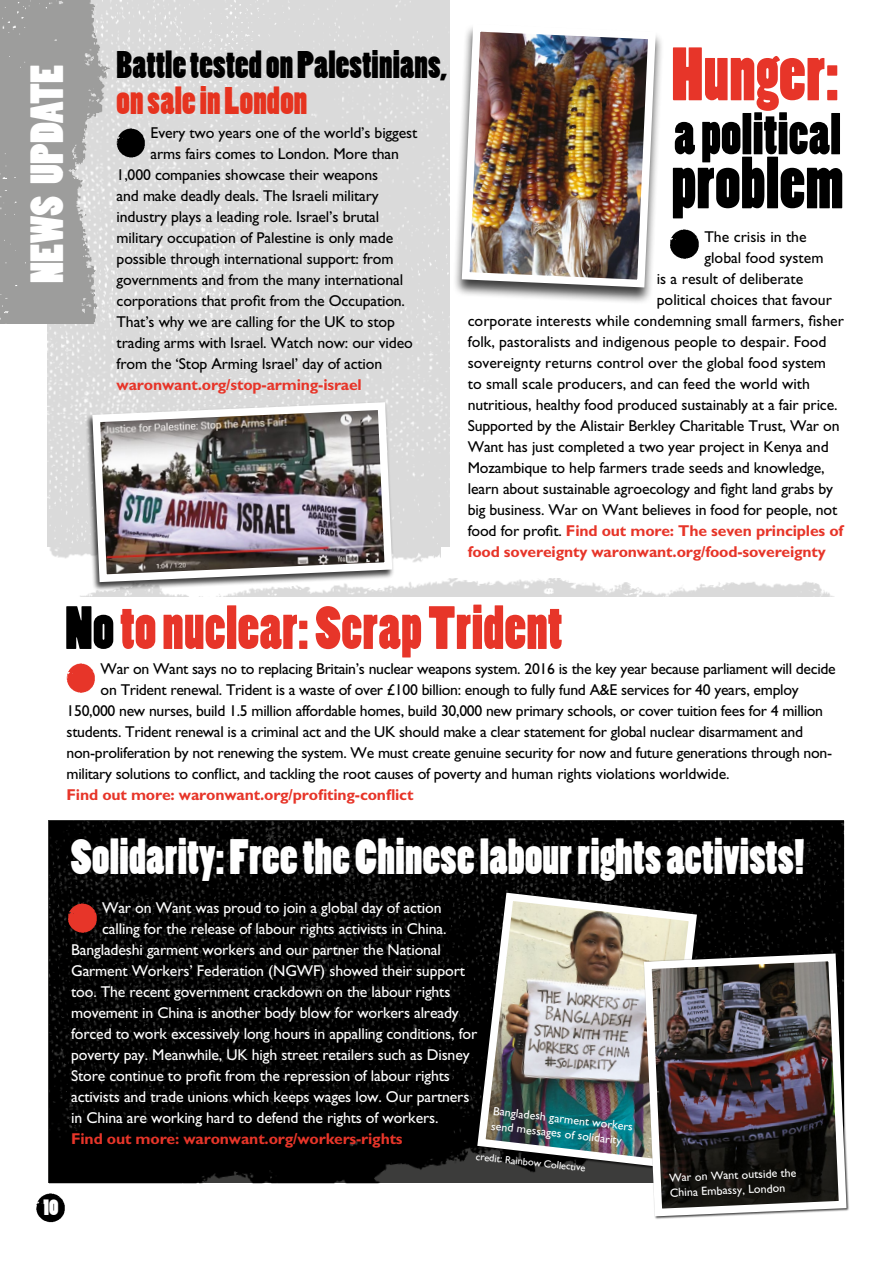
<style>
.page{position:relative;width:893px;height:1263px;background:#fff}
.page>*{position:absolute;margin:0;border:0;box-sizing:border-box;transform-origin:0 0}
.t1{font:70.5px "Poplar Std";letter-spacing:.005em;color:#e73529}
.t2{font:67.5px "Poplar Std";letter-spacing:.005em;color:#000}
.t3{font:57px "Poplar Std";letter-spacing:.005em;color:#e73529}
.t4{font:54px "Poplar Std";letter-spacing:.005em;color:#000}
.t5{font:46.5px "Poplar Std";letter-spacing:.005em;color:#fff}
.t6{font:43.5px "Poplar Std";letter-spacing:.005em;color:#fff}
.t7{font:36px "Poplar Std";letter-spacing:.005em;color:#000}
.t8{font:36px "Poplar Std";letter-spacing:.005em;color:#e6331f}
.t9{font:21px "Poplar Std";color:#fff}
.t10{font:15.75px "Gill Sans Std";letter-spacing:-.01em;color:#000}
.t11{font:15.75px "Gill Sans Std";letter-spacing:-.01em;color:#fff}
.t12{font:700 15.75px "Gill Sans Std";letter-spacing:-.01em;color:#e73529}
.t13{font:12px/15.1px "Gill Sans Std";color:#fff}
.t14{font:10.5px "Gill Sans Std";color:#fff}
.s1{font-weight:400;color:#000}
.s2{color:#000}
</style>
<div class="page">
<img style="left:36px;top:1193px;width:29px;height:30px">
<div style="left:48px;top:0;width:401px;height:547px;background:#dadada"></div>
<img style="left:49px;top:821px;width:795px;height:362px">
<img style="left:49px;top:547px;width:391px;height:15px">
<img style="left:80px;top:578px;width:754px;height:19px">
<img style="left:670px;top:229px;width:29px;height:30px">
<img style="left:67px;top:663px;width:28px;height:30px">
<img style="left:68px;top:903px;width:30px;height:30px">
<img style="left:117px;top:128px;width:30px;height:30px">
<img style="left:473px;top:888px;width:228px;height:284px">
<img style="left:640px;top:949px;width:209px;height:270px">
<div style="left:452px;top:23px;width:212px;height:281px;background:#000;opacity:.75"></div>
<img style="left:458px;top:23px;width:202px;height:268px">
<div style="left:85px;top:401px;width:310px;height:190px;background:#000;opacity:.75"></div>
<img style="left:88px;top:398px;width:308px;height:188px">
<img style="left:0;top:0;width:110px;height:323px">
<h3 class="t6" style="left:23px;top:283px;width:219px;rotate:-90deg">NEWS UPDATE</h3>
<h3 class="t7" style="left:117px;top:45px;width:332px">Battle tested on Palestinians,</h3>
<h3 class="t8" style="left:117px;top:81px;width:192px">on sale in London</h3>
<p class="t10" style="left:151px;top:124px;width:268px">Every two years one of the world’s biggest</p>
<p class="t10" style="left:151px;top:145px;width:250px">arms fairs comes to London. More than</p>
<p class="t10" style="left:117px;top:166px;width:263px">1,000 companies showcase their weapons</p>
<p class="t10" style="left:117px;top:187px;width:264px">and make deadly deals. The Israeli military</p>
<p class="t10" style="left:117px;top:208px;width:264px">industry plays a leading role. Israel’s brutal</p>
<p class="t10" style="left:117px;top:229px;width:278px">military occupation of Palestine is only made</p>
<p class="t10" style="left:117px;top:250px;width:278px">possible through international support: from</p>
<p class="t10" style="left:117px;top:271px;width:288px">governments and from the many international</p>
<p class="t10" style="left:117px;top:292px;width:290px">corporations that profit from the Occupation.</p>
<p class="t10" style="left:117px;top:313px;width:280px">That’s why we are calling for the UK to stop</p>
<p class="t10" style="left:117px;top:334px;width:298px">trading arms with Israel. Watch now: our video</p>
<p class="t10" style="left:117px;top:355px;width:267px">from the ‘Stop Arming Israel’ day of action</p>
<p class="t12" style="left:117px;top:376px;width:247px">waronwant.org/stop-arming-israel</p>
<h1 class="t1" style="left:671px;top:36px;width:169px">Hunger:</h1>
<h3 class="t4" style="left:674px;top:105px;width:169px">a political</h3>
<h2 class="t2" style="left:671px;top:146px;width:174px">problem</h2>
<p class="t10" style="left:704px;top:228px;width:104px">The crisis in the</p>
<p class="t10" style="left:704px;top:249px;width:120px">global food system</p>
<p class="t10" style="left:657px;top:270px;width:148px">is a result of deliberate</p>
<p class="t10" style="left:657px;top:291px;width:177px">political choices that favour</p>
<p class="t10" style="left:468px;top:312px;width:378px">corporate interests while condemning small farmers, fisher</p>
<p class="t10" style="left:468px;top:333px;width:360px">folk, pastoralists and indigenous people to despair. Food</p>
<p class="t10" style="left:468px;top:354px;width:360px">sovereignty returns control over the global food system</p>
<p class="t10" style="left:468px;top:375px;width:344px">to small scale producers, and can feed the world with</p>
<p class="t10" style="left:468px;top:396px;width:371px">nutritious, healthy food produced sustainably at a fair price.</p>
<p class="t10" style="left:468px;top:417px;width:373px">Supported by the Alistair Berkley Charitable Trust, War on</p>
<p class="t10" style="left:468px;top:438px;width:362px">Want has just completed a two year project in Kenya and</p>
<p class="t10" style="left:468px;top:459px;width:358px">Mozambique to help farmers trade seeds and knowledge,</p>
<p class="t10" style="left:468px;top:480px;width:367px">learn about sustainable agroecology and fight land grabs by</p>
<p class="t10" style="left:468px;top:501px;width:371px">big business. War on Want believes in food for people, not</p>
<p class="t12" style="left:468px;top:522px;width:377px"><span class="s1">food for profit.</span> Find out more: The seven principles of</p>
<p class="t12" style="left:468px;top:543px;width:360px">food sovereignty waronwant.org/food-sovereignty</p>
<h3 class="t3" style="left:65px;top:597px;width:499px"><span class="s2">No</span> to nuclear: Scrap Trident</h3>
<p class="t10" style="left:101px;top:659px;width:737px">War on Want says no to replacing Britain’s nuclear weapons system. 2016 is the key year because parliament will decide</p>
<p class="t10" style="left:101px;top:680px;width:699px">on Trident renewal. Trident is a waste of over £100 billion: enough to fully fund A&amp;E services for 40 years, employ</p>
<p class="t10" style="left:67px;top:701px;width:758px">150,000 new nurses, build 1.5 million affordable homes, build 30,000 new primary schools, or cover tuition fees for 4 million</p>
<p class="t10" style="left:67px;top:722px;width:738px">students. Trident renewal is a criminal act and the UK should make a clear statement for global nuclear disarmament and</p>
<p class="t10" style="left:67px;top:743px;width:767px">non-proliferation by not renewing the system. We must create genuine security for now and future generations through non-</p>
<p class="t10" style="left:67px;top:764px;width:664px">military solutions to conflict, and tackling the root causes of poverty and human rights violations worldwide.</p>
<p class="t12" style="left:67px;top:785px;width:348px">Find out more: waronwant.org/profiting-conflict</p>
<h3 class="t9" style="left:44px;top:1196px;width:16px">10</h3>
<h3 class="t5" style="left:71px;top:832px;width:735px">Solidarity: Free the Chinese labour rights activists!</h3>
<p class="t11" style="left:102px;top:899px;width:341px">War on Want was proud to join a global day of action</p>
<p class="t11" style="left:102px;top:920px;width:346px">calling for the release of labour rights activists in China.</p>
<p class="t11" style="left:71px;top:941px;width:371px">Bangladeshi garment workers and our partner the National</p>
<p class="t11" style="left:71px;top:962px;width:395px">Garment Workers’ Federation (NGWF) showed their support</p>
<p class="t11" style="left:71px;top:983px;width:381px">too. The recent government crackdown on the labour rights</p>
<p class="t11" style="left:71px;top:1004px;width:389px">movement in China is another body blow for workers already</p>
<p class="t11" style="left:71px;top:1025px;width:408px">forced to work excessively long hours in appalling conditions, for</p>
<p class="t11" style="left:71px;top:1046px;width:400px">poverty pay. Meanwhile, UK high street retailers such as Disney</p>
<p class="t11" style="left:71px;top:1067px;width:380px">Store continue to profit from the repression of labour rights</p>
<p class="t11" style="left:71px;top:1088px;width:400px">activists and trade unions which keeps wages low. Our partners</p>
<p class="t11" style="left:71px;top:1109px;width:369px">in China are working hard to defend the rights of workers.</p>
<p class="t12" style="left:71px;top:1130px;width:333px">Find out more: waronwant.org/workers-rights</p>
<p class="t13" style="left:494px;top:1103px;width:142px;rotate:7deg">Bangladesh garment workers send messages of solidarity</p>
<p class="t14" style="left:477px;top:1150px;width:112px;rotate:6deg">credit: Rainbow Collective</p>
<p class="t13" style="left:669px;top:1169px;width:129px;rotate:-2deg">War on Want outside the<br>China Embassy, London</p>
</div>
